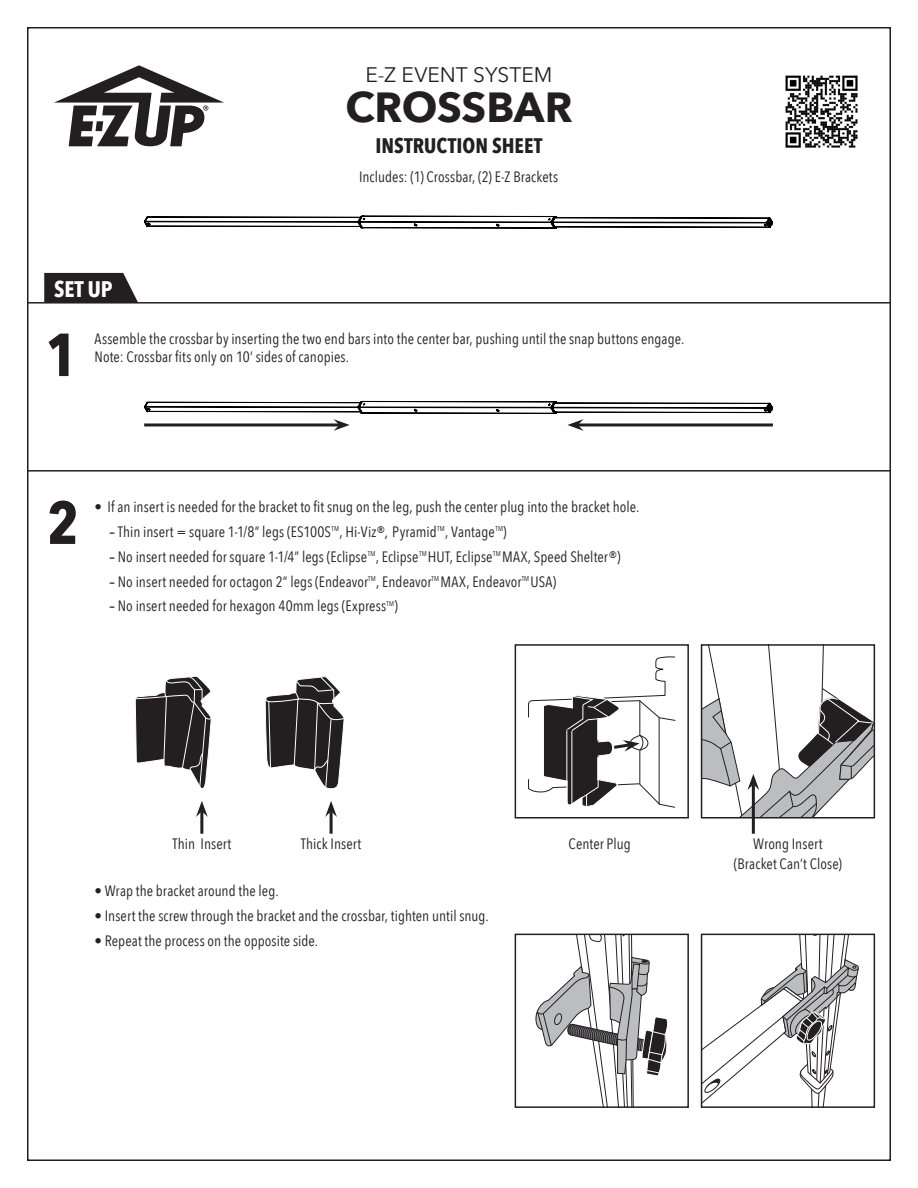
<style>
.page{position:relative;width:918px;height:1188px;background:#fff}
.page>*{position:absolute;margin:0;border:0;box-sizing:border-box;transform-origin:0 0}
.t1{font:700 60px "Avenir Next Condensed";color:#231f20}
.t2{font:700 42px "Avenir Next";letter-spacing:-.005em;color:#231f20}
.t3{font:700 22.5px "Avenir Next Condensed";color:#fff}
.t4{font:700 21px "Avenir Next Condensed";color:#231f20}
.t5{font:21px "Avenir Next";color:#231f20}
.t6{font:15px/18px "Avenir Next Condensed";letter-spacing:.005em;color:#231f20}
.s1{font-weight:500}
.s2{font-family:"Avenir Next"}
</style>
<div class="page">
<div style="left:701px;top:644px;width:174px;height:175px;border:2px solid #231f20"></div>
<div style="left:515px;top:644px;width:174px;height:175px;border:2px solid #231f20"></div>
<hr style="left:27px;top:302px;width:864px;height:2px;background:#231f20">
<hr style="left:27px;top:470px;width:864px;height:2px;background:#231f20">
<svg style="left:44px;top:273px;width:94px;height:29px;background:#353132"></svg>
<img style="left:785px;top:75px;width:73px;height:73px">
<svg style="left:54px;top:65px;width:170px;height:81px"></svg>
<svg style="left:144px;top:215px;width:629px;height:14px"></svg>
<svg style="left:704px;top:937px;width:155px;height:168px"></svg>
<div style="left:701px;top:934px;width:174px;height:174px;border:2px solid #231f20"></div>
<svg style="left:144px;top:400px;width:629px;height:31px"></svg>
<svg style="left:265px;top:676px;width:79px;height:113px"></svg>
<svg style="left:535px;top:937px;width:133px;height:168px"></svg>
<div style="left:515px;top:934px;width:174px;height:174px;border:2px solid #231f20"></div>
<hr style="left:752px;top:784px;width:3px;height:50px;background:#231f20">
<svg style="left:702px;top:645px;width:172px;height:173px"></svg>
<hr style="left:330px;top:811px;width:3px;height:23px;background:#231f20">
<svg style="left:325px;top:801px;width:12px;height:16px"></svg>
<hr style="left:200px;top:811px;width:3px;height:23px;background:#231f20">
<svg style="left:135px;top:676px;width:77px;height:141px"></svg>
<svg style="left:528px;top:656px;width:148px;height:152px"></svg>
<h3 class="t5" style="left:366px;top:57px;width:188px">E-Z EVENT SYSTEM</h3>
<h2 class="t2" style="left:345px;top:71px;width:229px">CROSSBAR</h2>
<h3 class="t4" style="left:375px;top:133px;width:169px">INSTRUCTION SHEET</h3>
<h3 class="t3" style="left:54px;top:275px;width:60px">SET UP</h3>
<p class="t6" style="left:359px;top:167px;width:201px">Includes: (1) Crossbar, (2) E-Z Brackets</p>
<h1 class="t1" style="left:46px;top:318px;width:33px">1</h1>
<p class="t6" style="left:94px;top:329px;width:591px">Assemble the crossbar by inserting the two end bars into the center bar, pushing until the snap buttons engage.<br>Note: Crossbar fits only on 10’ sides of canopies.</p>
<h1 class="t1" style="left:47px;top:486px;width:33px">2</h1>
<p class="t6" style="left:94px;top:497px;width:546px"><span class="s1">•</span> If an insert is needed for the bracket to fit snug on the leg, push the center plug into the bracket hole.</p>
<p class="t6" style="left:110px;top:522px;width:399px"><span class="s1">–</span> Thin insert = square 1-1/8” legs (ES100S<sup>TM</sup>, Hi-Viz<span class="s2">®,</span> Pyramid<sup>TM</sup>, Vantage<sup>TM</sup>)</p>
<p class="t6" style="left:110px;top:547px;width:513px"><span class="s1">–</span> No insert needed for square 1-1/4” legs (Eclipse<sup>TM</sup>, Eclipse<sup>TM</sup> HUT, Eclipse<sup>TM</sup> MAX, Speed Shelter<span class="s2">®</span>)</p>
<p class="t6" style="left:110px;top:572px;width:448px"><span class="s1">–</span> No insert needed for octagon 2” legs (Endeavor<sup>TM</sup>, Endeavor<sup>TM</sup> MAX, Endeavor<sup>TM</sup> USA)</p>
<p class="t6" style="left:110px;top:596px;width:290px"><span class="s1">–</span> No insert needed for hexagon 40mm legs (Express<sup>TM</sup>)</p>
<p class="t6" style="left:172px;top:834px;width:60px">Thin Insert</p>
<p class="t6" style="left:734px;top:833px;width:110px;line-height:20.2px;text-align:center">Wrong Insert (Bracket Can’t Close)</p>
<p class="t6" style="left:301px;top:834px;width:62px">Thick Insert</p>
<p class="t6" style="left:569px;top:834px;width:64px">Center Plug</p>
<p class="t6" style="left:94px;top:881px;width:186px"><span class="s1">•</span> Wrap the bracket around the leg.</p>
<p class="t6" style="left:94px;top:906px;width:396px"><span class="s1">•</span> Insert the screw through the bracket and the crossbar, tighten until snug.</p>
<p class="t6" style="left:94px;top:931px;width:225px"><span class="s1">•</span> Repeat the process on the opposite side.</p>
</div>
